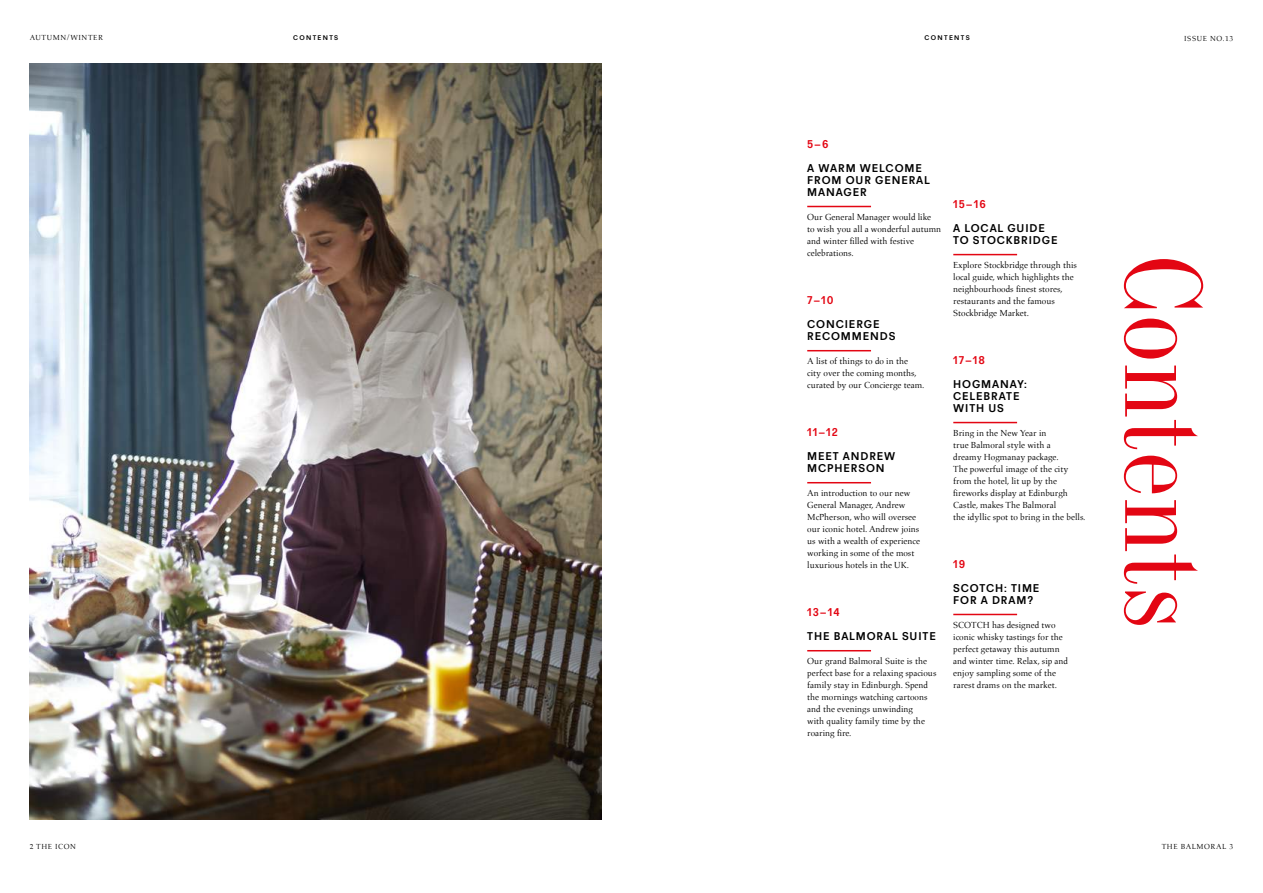
<style>
.page{position:relative;width:1263px;height:893px;background:#fff}
.page>*{position:absolute;margin:0;border:0;box-sizing:border-box;transform-origin:0 0}
.t1{font:108px "Industrial 736 BT";color:#e30613}
.t2{font:700 11.25px/12px "Recta";letter-spacing:.08em;color:#000}
.t3{font:700 11.25px "Recta";letter-spacing:.08em;color:#e30613}
.t4{font:9px/12px "Aldus LT";color:#000}
.t5{font:7.5px "Aldus LT";letter-spacing:.08em;color:#000}
.t6{font:700 6.75px "Recta";letter-spacing:.2em;color:#000}
</style>
<div class="page">
<hr style="left:807px;top:206px;width:64px;height:1px;background:#e30613">
<hr style="left:807px;top:350px;width:64px;height:1px;background:#e30613">
<hr style="left:807px;top:482px;width:64px;height:1px;background:#e30613">
<hr style="left:807px;top:650px;width:64px;height:1px;background:#e30613">
<hr style="left:953px;top:614px;width:64px;height:1px;background:#e30613">
<hr style="left:953px;top:254px;width:64px;height:1px;background:#e30613">
<hr style="left:953px;top:422px;width:64px;height:1px;background:#e30613">
<img style="left:30px;top:64px;width:572px;height:756px">
<p class="t5" style="left:30px;top:33px;width:75px">AUTUMN/WINTER</p>
<p class="t5" style="left:1184px;top:34px;width:51px">ISSUE NO.13</p>
<p class="t6" style="left:293px;top:34px;width:47px">CONTENTS</p>
<p class="t6" style="left:925px;top:34px;width:47px">CONTENTS</p>
<p class="t5" style="left:30px;top:843px;width:48px">2 THE ICON</p>
<p class="t3" style="left:807px;top:137px;width:23px">5–6</p>
<p class="t2" style="left:807px;top:162px;width:124px">A WARM WELCOME<br>FROM OUR GENERAL<br>MANAGER</p>
<p class="t4" style="left:807px;top:211px;width:135px">Our General Manager would like<br>to wish you all a wonderful autumn and winter filled with festive celebrations.</p>
<p class="t3" style="left:807px;top:293px;width:28px">7–10</p>
<p class="t2" style="left:807px;top:318px;width:90px">CONCIERGE<br>RECOMMENDS</p>
<p class="t4" style="left:807px;top:355px;width:119px">A list of things to do in the<br>city over the coming months, curated by our Concierge team.</p>
<p class="t3" style="left:807px;top:425px;width:32px">11–12</p>
<p class="t2" style="left:807px;top:450px;width:90px">MEET ANDREW<br>MCPHERSON</p>
<p class="t4" style="left:807px;top:487px;width:114px">An introduction to our new<br>General Manager, Andrew<br>McPherson, who will oversee our iconic hotel. Andrew joins us with a wealth of experience working in some of the most luxurious hotels in the UK.</p>
<p class="t3" style="left:807px;top:605px;width:34px">13–14</p>
<p class="t2" style="left:807px;top:630px;width:130px">THE BALMORAL SUITE</p>
<p class="t4" style="left:807px;top:655px;width:131px">Our grand Balmoral Suite is the perfect base for a relaxing spacious family stay in Edinburgh. Spend the mornings watching cartoons and the evenings unwinding<br>with quality family time by the roaring fire.</p>
<p class="t3" style="left:953px;top:197px;width:34px">15–16</p>
<p class="t2" style="left:953px;top:222px;width:106px">A LOCAL GUIDE<br>TO STOCKBRIDGE</p>
<p class="t4" style="left:953px;top:259px;width:125px">Explore Stockbridge through this local guide, which highlights the neighbourhoods finest stores, restaurants and the famous<br>Stockbridge Market.</p>
<p class="t3" style="left:953px;top:353px;width:33px">17–18</p>
<p class="t2" style="left:953px;top:378px;width:75px">HOGMANAY:<br>CELEBRATE<br>WITH US</p>
<p class="t4" style="left:953px;top:427px;width:134px">Bring in the New Year in<br>true Balmoral style with a<br>dreamy Hogmanay package.<br>The powerful image of the city from the hotel, lit up by the fireworks display at Edinburgh<br>Castle, makes The Balmoral<br>the idyllic spot to bring in the bells.</p>
<p class="t3" style="left:953px;top:557px;width:14px">19</p>
<p class="t2" style="left:953px;top:582px;width:88px">SCOTCH: TIME<br>FOR A DRAM?</p>
<p class="t4" style="left:953px;top:619px;width:116px">SCOTCH has designed two iconic whisky tastings for the perfect getaway this autumn and winter time. Relax, sip and enjoy sampling some of the rarest drams on the market.</p>
<h1 class="t1" style="left:1231px;top:255px;width:376px;rotate:90deg">Contents</h1>
<p class="t5" style="left:1162px;top:843px;width:73px">THE BALMORAL 3</p>
</div>
